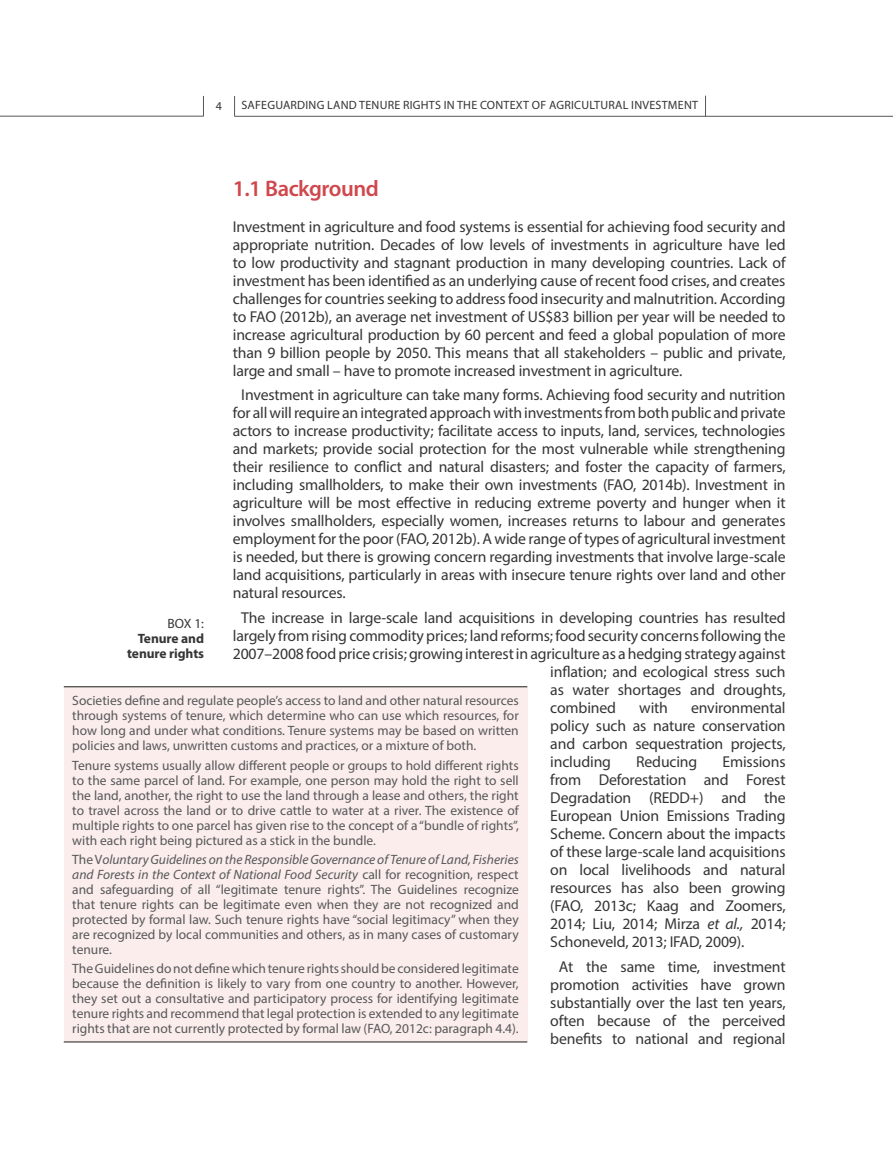
<style>
.page{position:relative;width:893px;height:1149px;background:#fff}
.page>*{position:absolute;margin:0;border:0;box-sizing:border-box;transform-origin:0 0}
.t1{font:600 22.5px "Myriad Pro";letter-spacing:-.02em;color:#cf484d}
.t2{font:15.75px/18px "Myriad Pro";letter-spacing:-.01em;color:#363536;text-align:justify}
.t3{font:13.5px/15px "Myriad Pro";color:#57585a;text-align:justify}
.t4{font:700 13.5px/15px "Myriad Pro";letter-spacing:-.005em;color:#363536;text-align:right}
.t5{font:13.5px "Myriad Pro";color:#363536}
.t6{font:12px "Myriad Pro";letter-spacing:.02em;color:#363536}
.s1{font-style:italic}
</style>
<div class="page">
<hr style="left:235px;top:116px;width:658px;height:1px;background:#57585a">
<svg style="left:234px;top:96px;width:1px;height:21px"></svg>
<hr style="left:0;top:116px;width:203px;height:1px;background:#57585a">
<svg style="left:203px;top:96px;width:1px;height:20px"></svg>
<svg style="left:705px;top:96px;width:1px;height:20px"></svg>
<div style="left:64px;top:686px;width:463px;height:355px;background:#faedeb"></div>
<hr style="left:64px;top:686px;width:463px;height:1px;background:#363536">
<hr style="left:64px;top:1041px;width:463px;height:1px;background:#363536">
<p class="t6" style="left:216px;top:99px;width:8px">4</p>
<p class="t6" style="left:241px;top:98px;width:458px">Safeguarding land tenure rights in the context of agricultural investment</p>
<h1 class="t1" style="left:233px;top:174px;width:148px">1.1 Background</h1>
<p class="t2" style="left:233px;top:217px;width:554px">Investment in agriculture and food systems is essential for achieving food security and appropriate nutrition. Decades of low levels of investments in agriculture have led to low productivity and stagnant production in many developing countries. Lack of investment has been identified as an underlying cause of recent food crises, and creates challenges for countries seeking to address food insecurity and malnutrition. According to FAO (2012b), an average net investment of US$83 billion per year will be needed to increase agricultural production by 60 percent and feed a global population of more than 9 billion people by 2050. This means that all stakeholders – public and private, large and small – have to promote increased investment in agriculture.</p>
<p class="t2" style="left:233px;top:385px;width:554px;text-indent:9px">Investment in agriculture can take many forms. Achieving food security and nutrition for all will require an integrated approach with investments from both public and private actors to increase productivity; facilitate access to inputs, land, services, technologies and markets; provide social protection for the most vulnerable while strengthening their resilience to conflict and natural disasters; and foster the capacity of farmers, including smallholders, to make their own investments (FAO, 2014b). Investment in agriculture will be most effective in reducing extreme poverty and hunger when it involves smallholders, especially women, increases returns to labour and generates employment for the poor (FAO, 2012b). A wide range of types of agricultural investment is needed, but there is growing concern regarding investments that involve large-scale land acquisitions, particularly in areas with insecure tenure rights over land and other natural resources.</p>
<p class="t2" style="left:241px;top:608px;width:546px">The increase in large-scale land acquisitions in developing countries has resulted</p>
<p class="t2" style="left:233px;top:626px;width:554px">largely from rising commodity prices; land reforms; food security concerns following the</p>
<p class="t2" style="left:233px;top:644px;width:554px">2007–2008 food price crisis; growing interest in agriculture as a hedging strategy against</p>
<p class="t2" style="left:550px;top:662px;width:237px">inflation; and ecological stress such</p>
<p class="t2" style="left:550px;top:680px;width:237px">as water shortages and droughts,</p>
<p class="t2" style="left:550px;top:698px;width:67px">combined</p>
<p class="t2" style="left:639px;top:698px;width:30px">with</p>
<p class="t5" style="left:167px;top:614px;width:38px">Box 1:</p>
<p class="t4" style="left:127px;top:630px;width:78px">Tenure and tenure rights</p>
<p class="t3" style="left:72px;top:693px;width:448px">Societies define and regulate people’s access to land and other natural resources through systems of tenure, which determine who can use which resources, for how long and under what conditions. Tenure systems may be based on written policies and laws, unwritten customs and practices, or a mixture of both.</p>
<p class="t3" style="left:72px;top:757px;width:448px">Tenure systems usually allow different people or groups to hold different rights to the same parcel of land. For example, one person may hold the right to sell the land, another, the right to use the land through a lease and others, the right to travel across the land or to drive cattle to water at a river. The existence of multiple rights to one parcel has given rise to the concept of a “bundle of rights”, with each right being pictured as a stick in the bundle.</p>
<p class="t3" style="left:72px;top:851px;width:448px">The V<span class="s1">oluntary Guidelines on the Responsible Governance of Tenure of Land, Fisheries and Forests in the Context of National Food Security</span> call for recognition, respect and safeguarding of all “legitimate tenure rights”. The Guidelines recognize that tenure rights can be legitimate even when they are not recognized and protected by formal law. Such tenure rights have “social legitimacy” when they are recognized by local communities and others, as in many cases of customary tenure.</p>
<p class="t3" style="left:72px;top:960px;width:448px">The Guidelines do not define which tenure rights should be considered legitimate because the definition is likely to vary from one country to another. However, they set out a consultative and participatory process for identifying legitimate tenure rights and recommend that legal protection is extended to any legitimate rights that are not currently protected by formal law (FAO, 2012c: paragraph 4.4).</p>
<p class="t2" style="left:550px;top:698px;width:237px;text-indent:141px">environmental policy such as nature conservation and carbon sequestration projects, including</p>
<p class="t2" style="left:636px;top:752px;width:63px">Reducing</p>
<p class="t2" style="left:550px;top:752px;width:237px;text-indent:172px">Emissions from Deforestation and Forest Degradation (REDD+) and the European Union Emissions Trading Scheme. Concern about the impacts of these large-scale land acquisitions on local livelihoods and natural resources has also been growing (FAO, 2013c; Kaag and Zoomers, 2014; Liu, 2014; Mirza <span class="s1">et al.,</span> 2014; Schoneveld, 2013; IFAD, 2009).</p>
<p class="t2" style="left:550px;top:956px;width:237px;text-align:center">At the same time, investment promotion activities have grown substantially over the last ten years, often because of the perceived benefits to national and regional</p>
</div>
